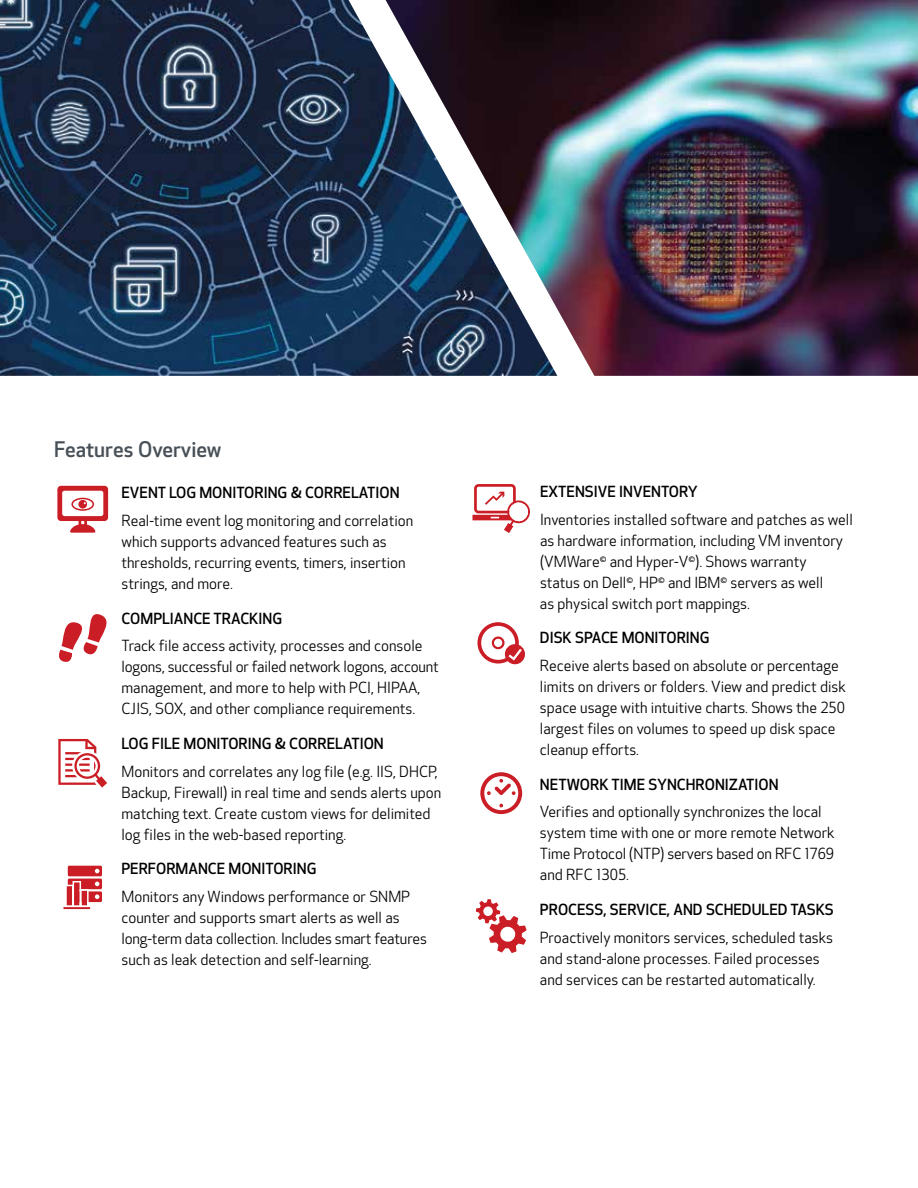
<style>
.page{position:relative;width:918px;height:1188px;background:#fff}
.page>*{position:absolute;margin:0;border:0;box-sizing:border-box;transform-origin:0 0}
.t1{font:500 21px "Optic Sans 301";color:#485058}
.t2{font:15px/21px "Optic Sans 201";color:#000}
.t3{font:500 15px "Optic Sans 301";color:#000}
</style>
<div class="page">
<svg style="left:57px;top:486px;width:51px;height:47px"></svg>
<svg style="left:59px;top:614px;width:48px;height:48px"></svg>
<svg style="left:58px;top:739px;width:49px;height:49px"></svg>
<hr style="left:64px;top:907px;width:26px;height:2px;background:#cb1d25">
<svg style="left:66px;top:866px;width:36px;height:40px"></svg>
<svg style="left:472px;top:484px;width:58px;height:49px"></svg>
<svg style="left:505px;top:644px;width:20px;height:20px"></svg>
<svg style="left:477px;top:622px;width:45px;height:42px"></svg>
<svg style="left:480px;top:772px;width:42px;height:42px"></svg>
<svg style="left:476px;top:899px;width:51px;height:54px"></svg>
<img style="left:0;top:0;width:386px;height:376px">
<img style="left:386px;top:0;width:532px;height:376px">
<h1 class="t1" style="left:54px;top:438px;width:169px">Features Overview</h1>
<p class="t3" style="left:122px;top:484px;width:280px">EVENT LOG MONITORING &amp; CORRELATION</p>
<p class="t2" style="left:122px;top:511px;width:293px">Real-time event log monitoring and correlation which supports advanced features such as thresholds, recurring events, timers, insertion strings, and more.</p>
<p class="t3" style="left:122px;top:610px;width:162px">COMPLIANCE TRACKING</p>
<p class="t2" style="left:122px;top:636px;width:319px">Track file access activity, processes and console logons, successful or failed network logons, account management, and more to help with PCI, HIPAA, CJIS, SOX, and other compliance requirements.</p>
<p class="t3" style="left:122px;top:735px;width:264px">LOG FILE MONITORING &amp; CORRELATION</p>
<p class="t2" style="left:122px;top:761px;width:321px">Monitors and correlates any log file (e.g. IIS, DHCP, Backup, Firewall) in real time and sends alerts upon matching text. Create custom views for delimited log files in the web-based reporting.</p>
<p class="t3" style="left:122px;top:860px;width:196px">PERFORMANCE MONITORING</p>
<p class="t2" style="left:122px;top:887px;width:307px">Monitors any Windows performance or SNMP counter and supports smart alerts as well as long-term data collection. Includes smart features such as leak detection and self-learning.</p>
<p class="t3" style="left:540px;top:483px;width:159px">EXTENSIVE INVENTORY</p>
<p class="t2" style="left:540px;top:509px;width:314px">Inventories installed software and patches as well as hardware information, including VM inventory (VMWare<sup>©</sup> and Hyper-V<sup>©</sup>). Shows warranty<br>status on Dell<sup>©</sup>, HP<sup>©</sup> and IBM<sup>©</sup> servers as well<br>as physical switch port mappings.</p>
<p class="t3" style="left:540px;top:629px;width:171px">DISK SPACE MONITORING</p>
<p class="t2" style="left:540px;top:656px;width:307px">Receive alerts based on absolute or percentage limits on drivers or folders. View and predict disk space usage with intuitive charts. Shows the 250 largest files on volumes to speed up disk space cleanup efforts.</p>
<p class="t3" style="left:540px;top:776px;width:240px">NETWORK TIME SYNCHRONIZATION</p>
<p class="t2" style="left:540px;top:802px;width:296px">Verifies and optionally synchronizes the local system time with one or more remote Network Time Protocol (NTP) servers based on RFC 1769 and RFC 1305.</p>
<p class="t3" style="left:540px;top:901px;width:295px">PROCESS, SERVICE, AND SCHEDULED TASKS</p>
<p class="t2" style="left:540px;top:927px;width:295px">Proactively monitors services, scheduled tasks and stand-alone processes. Failed processes and services can be restarted automatically.</p>
</div>
